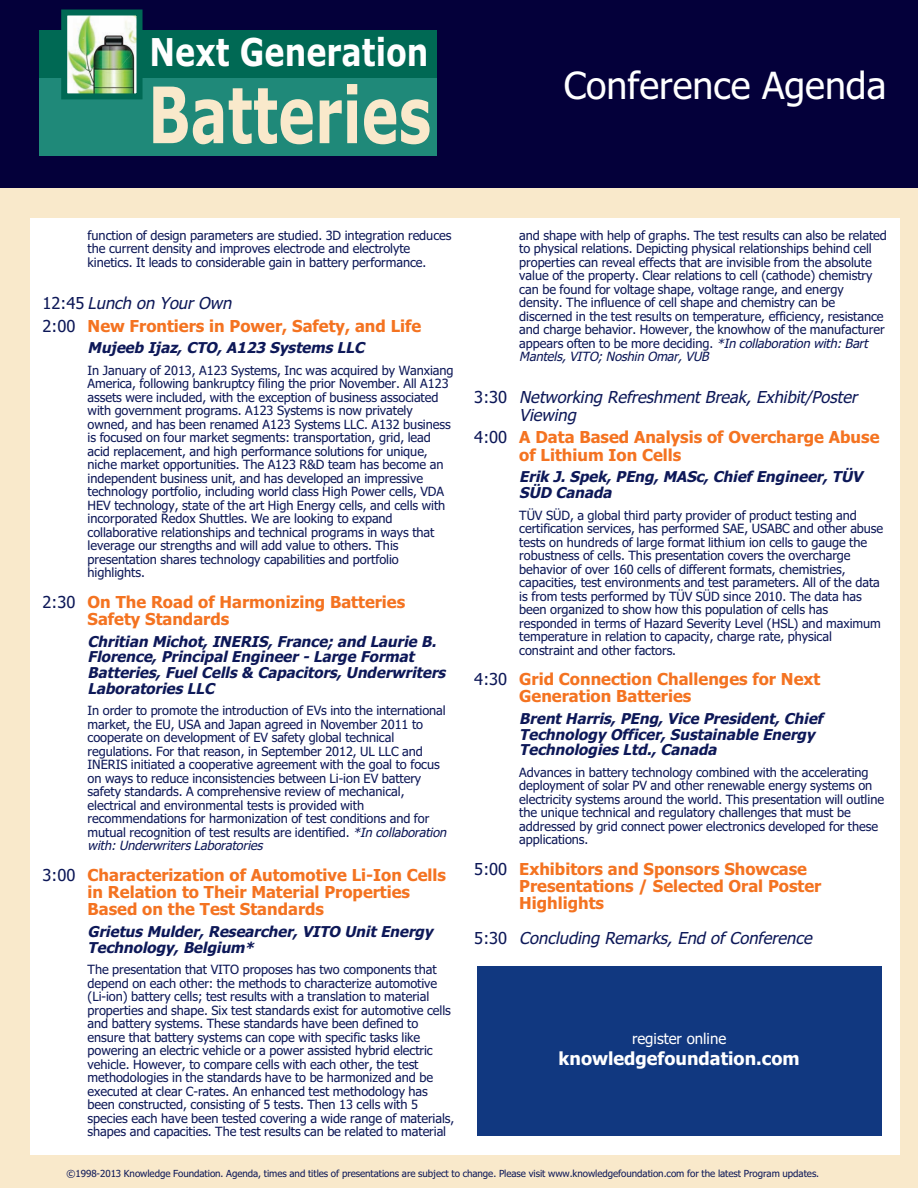
<style>
.page{position:relative;width:918px;height:1188px;background:#fff}
.page>*{position:absolute;margin:0;border:0;box-sizing:border-box;transform-origin:0 0}
.t1{font:700 77.85px "Verdana";color:#f9e9cb;scale:.71 1}
.t2{font:700 38.4px "Verdana";color:#fff;scale:.79 1}
.t3{font:37.5px "Tahoma";color:#fff}
.t4{font:700 18px "Tahoma";color:#fff}
.t5{font:700 16.5px/17.2px "Tahoma";color:#f47321}
.t6{font:italic 16.5px/17.2px "Tahoma";color:#0d1858}
.t7{font:italic 700 15px/15.8px "Tahoma";color:#0d1858}
.t8{font:15px "Tahoma";color:#fff}
.t9{font:12.75px/13.5px "Tahoma";letter-spacing:-.005em;color:#0d1858}
.t10{font:9.75px "Tahoma";letter-spacing:-.005em;color:#0d1858}
.s1{font-weight:400;color:#0d1858}
.s2{font-weight:400;font-style:italic;color:#0d1858}
.s3{font-style:italic}
.s4{font-style:normal}
</style>
<div class="page">
<div style="left:0;top:178px;width:918px;height:1010px;background:#f9e9cb"></div>
<div style="left:31px;top:218px;width:869px;height:936px;background:#fff"></div>
<div style="left:0;top:0;width:918px;height:187px;background:#04003a"></div>
<div style="left:477px;top:966px;width:404px;height:170px;background:#113880"></div>
<div style="left:39px;top:78px;width:398px;height:78px;background:#1f8979"></div>
<div style="left:39px;top:30px;width:398px;height:48px;background:#006954"></div>
<img style="left:68px;top:16px;width:68px;height:76px">
<div style="left:61px;top:9px;width:82px;height:90px;border:6px solid #006954"></div>
<h2 class="t2" style="left:150px;top:30px;width:355px">Next Generation</h2>
<h1 class="t1" style="left:148px;top:71px;width:401px">Batteries</h1>
<h3 class="t3" style="left:564px;top:64px;width:324px">Conference Agenda</h3>
<p class="t9" style="left:88px;top:229px;width:365px">function of design parameters are studied. 3D integration reduces the current density and improves electrode and electrolyte kinetics. It leads to considerable gain in battery performance.</p>
<p class="t5" style="left:43px;top:292px;width:380px;line-height:22.8px"><span class="s1">1 2 : 4 5</span> <span class="s2">Lunch on Your Own<br></span><span class="s1">2:00</span> New Frontiers in Power, Safety, and Life</p>
<p class="t7" style="left:88px;top:340px;width:282px">Mujeeb Ijaz, CTO, A123 Systems LLC</p>
<p class="t9" style="left:88px;top:364px;width:367px">In January of 2013, A123 Systems, Inc was acquired by Wanxiang America, following bankruptcy filing the prior November. All A123 assets were included, with the exception of business associated with government programs. A123 Systems is now privately owned, and has been renamed A123 Systems LLC. A132 business is focused on four market segments: transportation, grid, lead acid replacement, and high performance solutions for unique, niche market opportunities. The A123 R&amp;D team has become an independent business unit, and has developed an impressive technology portfolio, including world class High Power cells, VDA HEV technology, state of the art High Energy cells, and cells with incorporated Redox Shuttles. We are looking to expand collaborative relationships and technical programs in ways that leverage our strengths and will add value to others. This presentation shares technology capabilities and portfolio highlights.</p>
<p class="t5" style="left:88px;top:594px;width:319px;text-indent:-45px"><span class="s1">2:30</span> On The Road of Harmonizing Batteries<br>Safety Standards</p>
<p class="t7" style="left:88px;top:634px;width:363px">Chritian Michot, INERIS, France; and Laurie B.<br>Florence, Principal Engineer - Large Format Batteries, Fuel Cells &amp; Capacitors, Underwriters Laboratories LLC</p>
<p class="t9" style="left:88px;top:704px;width:364px">In order to promote the introduction of EVs into the international market, the EU, USA and Japan agreed in November 2011 to cooperate on development of EV safety global technical regulations. For that reason, in September 2012, UL LLC and INERIS initiated a cooperative agreement with the goal to focus on ways to reduce inconsistencies between Li-ion EV battery safety standards. A comprehensive review of mechanical, electrical and environmental tests is provided with recommendations for harmonization of test conditions and for mutual recognition of test results are identified. <span class="s3">*Incollaboration with: Underwriters Laboratories</span></p>
<p class="t5" style="left:88px;top:867px;width:360px;text-indent:-45px"><span class="s1">3:00</span> Characterization of Automotive Li-Ion Cells in Relation to Their Material Properties<br>Based on the Test Standards</p>
<p class="t7" style="left:88px;top:924px;width:347px">Grietus Mulder, Researcher, VITO Unit Energy<br>Technology, Belgium*</p>
<p class="t9" style="left:88px;top:963px;width:368px">The presentation that VITO proposes has two components that depend on each other: the methods to characterize automotive (Li-ion) battery cells; test results with a translation to material properties and shape. Six test standards exist for automotive cells and battery systems. These standards have been defined to ensure that battery systems can cope with specific tasks like powering an electric vehicle or a power assisted hybrid electric vehicle. However, to compare cells with each other, the test methodologies in the standards have to be harmonized and be executed at clear C-rates. An enhanced test methodology has been constructed, consisting of 5 tests. Then 13 cells with 5 species each have been tested covering a wide range of materials, shapes and capacities. The test results can be related to material</p>
<p class="t9" style="left:519px;top:229px;width:369px">and shape with help of graphs. The test results can also be related to physical relations. Depicting physical relationships behind cell properties can reveal effects that are invisible from the absolute value of the property. Clear relations to cell (cathode) chemistry can be found for voltage shape, voltage range, and energy density. The influence of cell shape and chemistry can be discerned in the test results on temperature, efficiency, resistance and charge behavior. However, the knowhow of the manufacturer appears often to be more deciding. <span class="s3">*Incollaborationwith:Bart Mantels, VITO; Noshin Omar, VUB</span></p>
<p class="t6" style="left:519px;top:389px;width:343px;text-indent:-45px"><span class="s4">3 : 3 0</span> Networking Refreshment Break, Exhibit/Poster<br>Viewing</p>
<p class="t5" style="left:519px;top:429px;width:362px;text-indent:-45px"><span class="s1">4:00</span> A Data Based Analysis of Overcharge Abuse of Lithium Ion Cells</p>
<p class="t7" style="left:519px;top:469px;width:348px">Erik J. Spek, PEng, MASc, Chief Engineer, TÜV<br>SÜD Canada</p>
<p class="t9" style="left:519px;top:508px;width:365px">TÜV SÜD, a global third party provider of product testing and certification services, has performed SAE, USABC and other abuse tests on hundreds of large format lithium ion cells to gauge the robustness of cells. This presentation covers the overcharge behavior of over 160 cells of different formats, chemistries, capacities, test environments and test parameters. All of the data is from tests performed by TÜV SÜD since 2010. The data has been organized to show how this population of cells has responded in terms of Hazard Severity Level (HSL) and maximum temperature in relation to capacity, charge rate, physical constraint and other factors.</p>
<p class="t5" style="left:519px;top:671px;width:302px;text-indent:-45px"><span class="s1">4:30</span> Grid Connection Challenges for Next<br>Generation Batteries</p>
<p class="t7" style="left:519px;top:711px;width:309px">Brent Harris, PEng, Vice President, Chief<br>Technology Officer, Sustainable Energy<br>Technologies Ltd., Canada</p>
<p class="t9" style="left:519px;top:766px;width:366px">Advances in battery technology combined with the accelerating deployment of solar PV and other renewable energy systems on electricity systems around the world. This presentation will outline the unique technical and regulatory challenges that must be addressed by grid connect power electronics developed for these applications.</p>
<p class="t5" style="left:519px;top:860px;width:304px;text-indent:-45px"><span class="s1">5:00</span> Exhibitors and Sponsors Showcase<br>Presentations / Selected Oral Poster<br>Highlights</p>
<p class="t6" style="left:474px;top:929px;width:343px"><span class="s4">5 : 3 0</span> Concluding Remarks, End of Conference</p>
<p class="t8" style="left:632px;top:1030px;width:96px">register online</p>
<h3 class="t4" style="left:559px;top:1049px;width:243px">knowledgefoundation.com</h3>
<p class="t10" style="left:67px;top:1167px;width:754px">©1998-2013 Knowledge Foundation. Agenda, times and titles of presentations are subject to change. Please visit www.knowledgefoundation.com for the latest Program updates.</p>
</div>
